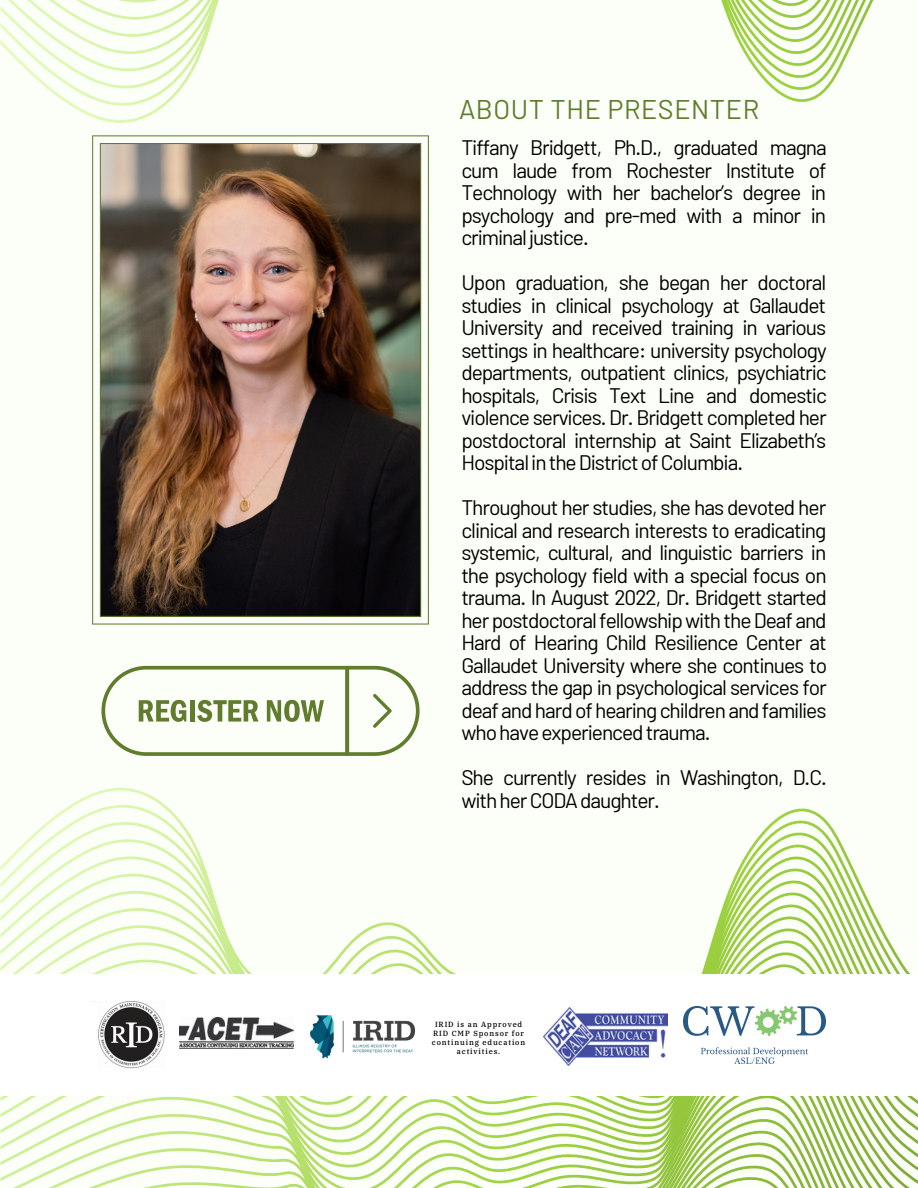
<style>
.page{position:relative;width:918px;height:1188px;background:#fcfff7}
.page>*{position:absolute;margin:0;border:0;box-sizing:border-box;transform-origin:0 0}
.t1{font:27px "Barlow";letter-spacing:.02em;color:#607c2d}
.t2{font:21px/22.5px "Barlow";letter-spacing:-.05em;color:#000;text-align:justify}
.t3{font:500 7.5px/9px "IBM Plex Serif";letter-spacing:.12em;color:#000;text-align:center}
</style>
<div class="page">
<svg style="left:0;top:787px;width:918px;height:401px"></svg>
<svg style="left:101px;top:666px;width:319px;height:90px"></svg>
<div style="left:0;top:974px;width:918px;height:122px;background:#fff"></div>
<img style="left:683px;top:1007px;width:143px;height:57px">
<img style="left:98px;top:1002px;width:67px;height:66px">
<img style="left:180px;top:1018px;width:113px;height:30px">
<img style="left:310px;top:1015px;width:106px;height:44px">
<img style="left:544px;top:1008px;width:123px;height:57px">
<img style="left:92px;top:135px;width:337px;height:490px">
<svg style="left:0;top:0;width:874px;height:123px"></svg>
<p class="t1" style="left:459px;top:92px;width:302px">ABOUT THE PRESENTER</p>
<p class="t2" style="left:461px;top:136px;width:367px">Tiffany Bridgett, Ph.D., graduated magna cum laude from Rochester Institute of Technology with her bachelor’s degree in psychology and pre-med with a minor in criminaljustice.</p>
<p class="t2" style="left:461px;top:271px;width:367px">Upon graduation, she began her doctoral studies in clinical psychology at Gallaudet University and received training in various settings in healthcare: university psychology departments, outpatient clinics, psychiatric hospitals, Crisis Text Line and domestic violence services. Dr. Bridgett completed her postdoctoral internship at Saint Elizabeth’s HospitalintheDistrictofColumbia.</p>
<p class="t2" style="left:461px;top:496px;width:367px">Throughout her studies, she has devoted her clinical and research interests to eradicating systemic, cultural, and linguistic barriers in the psychology field with a special focus on trauma. In August 2022, Dr. Bridgett started her postdoctoral fellowship with the Deaf and Hard of Hearing Child Resilience Center at Gallaudet University where she continues to address the gap in psychological services for deaf and hard of hearing children and families whohaveexperiencedtrauma.</p>
<p class="t2" style="left:461px;top:766px;width:367px">She currently resides in Washington, D.C. withherCODAdaughter.</p>
<p class="t3" style="left:432px;top:1020px;width:95px">IRID is an Approved<br>RID CMP Sponsor for continuing education activities.</p>
</div>
